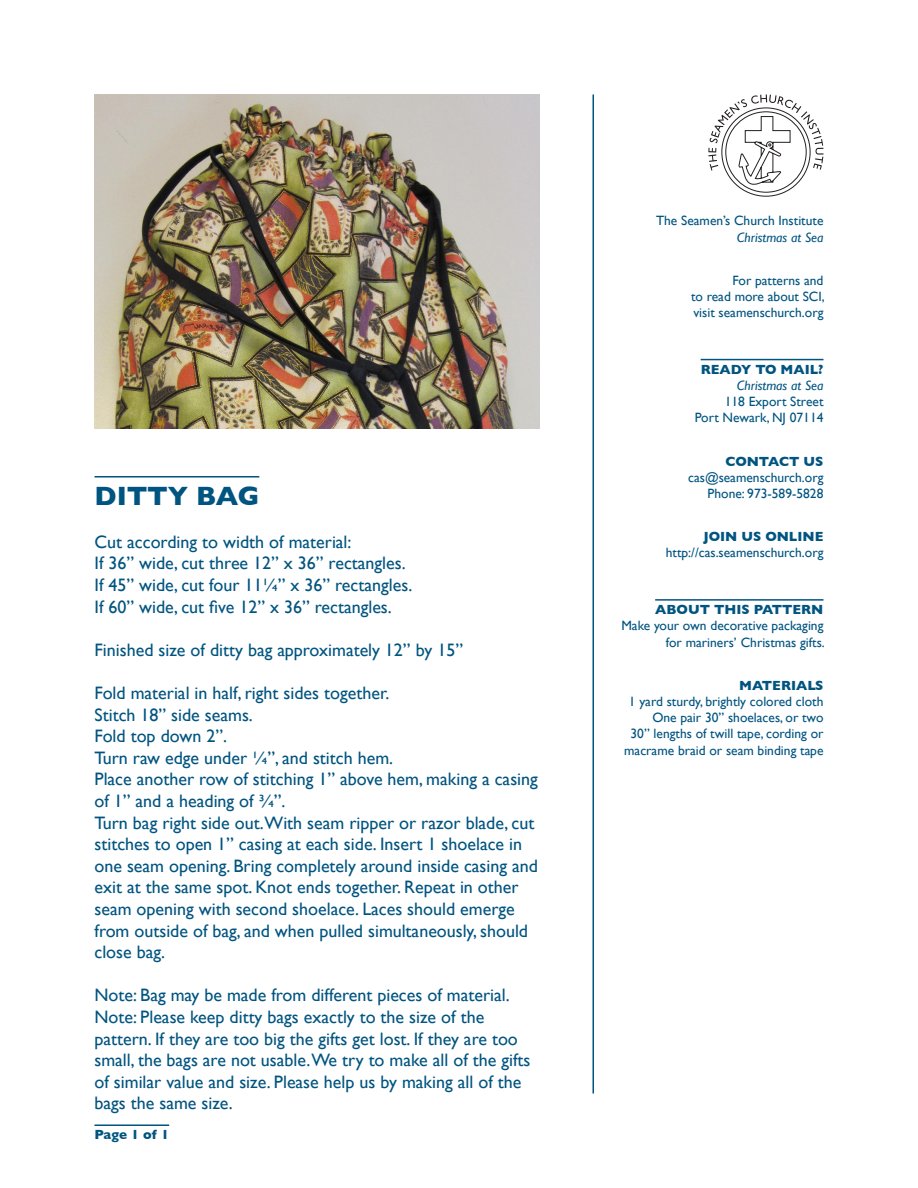
<style>
.page{position:relative;width:918px;height:1188px;background:#fff}
.page>*{position:absolute;margin:0;border:0;box-sizing:border-box;transform-origin:0 0}
.Pattern_Name{font:700 27px "Gill Sans";letter-spacing:-.005em;color:#005480}
.Pattern_Directions{font:18px/21.6px "Gill Sans";color:#005480}
.Sidebar_Text{font:13.5px/16.2px "Gill Sans";color:#005480;text-align:right}
.Sidebar_Subheader{font:700 13.5px "Gill Sans";color:#005480}
.Sidebar_Header{font:700 13.5px "Gill Sans";color:#005480}
.Page_Number{font:700 13.5px "Gill Sans";color:#005480}
.s1{font-style:italic}
</style>
<div class="page">
<hr style="left:94px;top:1124px;width:75px;height:2px;background:#005480">
<hr style="left:701px;top:359px;width:122px;height:1px;background:#005480">
<hr style="left:655px;top:599px;width:169px;height:2px;background:#005480">
<svg style="left:708px;top:94px;width:116px;height:103px"></svg>
<hr style="left:592px;top:94px;width:2px;height:1000px;background:#005480">
<hr style="left:94px;top:476px;width:165px;height:2px;background:#005480">
<img style="left:94px;top:94px;width:446px;height:335px">
<p class="Pattern_Name" style="left:94px;top:480px;width:166px">DITTY BAG</p>
<p class="Pattern_Directions" style="left:94px;top:531px;width:259px">Cut according to width of material:</p>
<p class="Pattern_Directions" style="left:94px;top:552px;width:313px">If 36” wide, cut three 12” x 36” rectangles.</p>
<p class="Pattern_Directions" style="left:94px;top:574px;width:319px">If 45” wide, cut four 11¼” x 36” rectangles.</p>
<p class="Pattern_Directions" style="left:94px;top:595px;width:299px">If 60” wide, cut five 12” x 36” rectangles.</p>
<p class="Pattern_Directions" style="left:94px;top:639px;width:370px">Finished size of ditty bag approximately 12” by 15”</p>
<p class="Pattern_Directions" style="left:94px;top:682px;width:296px">Fold material in half, right sides together.</p>
<p class="Pattern_Directions" style="left:94px;top:703px;width:160px">Stitch 18” side seams.</p>
<p class="Pattern_Directions" style="left:94px;top:725px;width:134px">Fold top down 2”.</p>
<p class="Pattern_Directions" style="left:94px;top:747px;width:300px">Turn raw edge under ¼”, and stitch hem.</p>
<p class="Pattern_Directions" style="left:94px;top:768px;width:445px">Place another row of stitching 1” above hem, making a casing of 1” and a heading of ¾”.</p>
<p class="Pattern_Directions" style="left:94px;top:811px;width:445px">Turn bag right side out.With seam ripper or razor blade, cut stitches to open 1” casing at each side. Insert 1 shoelace in one seam opening. Bring completely around inside casing and exit at the same spot. Knot ends together. Repeat in other seam opening with second shoelace. Laces should emerge from outside of bag, and when pulled simultaneously, should close bag.</p>
<p class="Pattern_Directions" style="left:94px;top:984px;width:417px">Note: Bag may be made from different pieces of material.</p>
<p class="Pattern_Directions" style="left:94px;top:1006px;width:438px">Note: Please keep ditty bags exactly to the size of the pattern. If they are too big the gifts get lost. If they are too small, the bags are not usable.We try to make all of the gifts of similar value and size. Please help us by making all of the bags the same size.</p>
<p class="Page_Number" style="left:94px;top:1127px;width:76px">Page 1 of 1</p>
<p class="Sidebar_Text" style="left:656px;top:213px;width:169px">The Seamen’s Church Institute<br><span class="s1">Christmas at Sea</span></p>
<p class="Sidebar_Text" style="left:691px;top:272px;width:135px;text-align:justify;text-indent:41px">For patterns and to read more about SCI, visit seamenschurch.org</p>
<p class="Sidebar_Header" style="left:701px;top:361px;width:124px">READY TO MAIL?</p>
<p class="Sidebar_Text" style="left:695px;top:377px;width:130px"><span class="s1">Christmas at Sea<br></span>118 Export Street<br>Port Newark, NJ 07114</p>
<p class="Sidebar_Subheader" style="left:726px;top:453px;width:99px">CONTACT US</p>
<p class="Sidebar_Text" style="left:688px;top:469px;width:137px">cas@seamenschurch.org<br>Phone: 973-589-5828</p>
<p class="Sidebar_Subheader" style="left:703px;top:529px;width:122px">JOIN US ONLINE</p>
<p class="Sidebar_Text" style="left:666px;top:545px;width:159px">http://cas.seamenschurch.org</p>
<p class="Sidebar_Header" style="left:655px;top:602px;width:170px">ABOUT THIS PATTERN</p>
<p class="Sidebar_Text" style="left:621px;top:618px;width:205px">Make your own decorative packaging for mariners’ Christmas gifts.</p>
<p class="Sidebar_Subheader" style="left:739px;top:677px;width:86px">MATERIALS</p>
<p class="Sidebar_Text" style="left:624px;top:693px;width:201px">1 yard sturdy, brightly colored cloth One pair 30” shoelaces, or two<br>30” lengths of twill tape, cording or macrame braid or seam binding tape</p>
</div>
